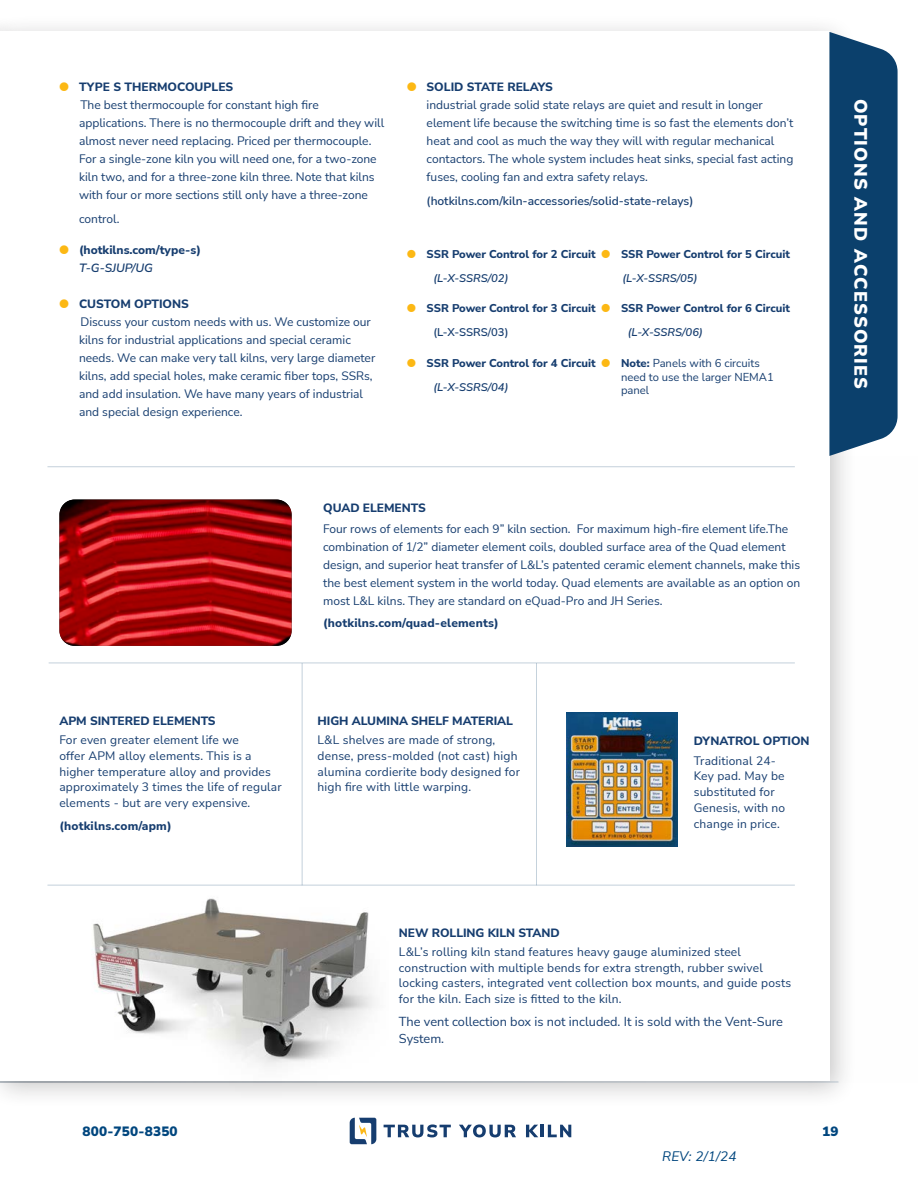
<style>
.page{position:relative;width:918px;height:1188px;background:#fff}
.page>*{position:absolute;margin:0;border:0;box-sizing:border-box;transform-origin:0 0}
.A-Major_Heading{font:900 18px "Nunito Sans";letter-spacing:.07em;color:#fff}
.t1{font:900 13.5px "Nunito Sans";letter-spacing:.015em;color:#00467e}
.t2{font:italic 13.5px "Nunito Sans";color:#00467e}
.t3{font:12.75px/16.5px "Nunito Sans";color:#163d6f}
.A-Text{font:12px/18px "Nunito Sans";color:#163d6f}
.A-Small_Header{font:800 12px "Nunito Sans";letter-spacing:-.005em;color:#163d6f}
.A-Text-2{font:800 12px/18px "Nunito Sans";letter-spacing:.015em;color:#163d6f}
.t4{font:600 12px "Nunito Sans";color:#163d6f}
.t5{font:800 11.25px/24px "Nunito Sans";color:#163d6f}
.t6{font:11.25px/13.5px "Nunito Sans";color:#163d6f}
.s1{font-weight:800}
.s2{font-weight:600;font-style:italic}
.s3{font-weight:600}
</style>
<div class="page">
<svg style="left:388px;top:1124px;width:63px;height:13px"></svg>
<svg style="left:459px;top:1124px;width:57px;height:13px"></svg>
<svg style="left:526px;top:1125px;width:12px;height:12px"></svg>
<hr style="left:540px;top:1125px;width:4px;height:12px;background:#163d6f">
<svg style="left:548px;top:1125px;width:23px;height:12px"></svg>
<div style="left:0;top:14px;width:857px;height:1095px;background:#231f20;opacity:.25"></div>
<div style="left:0;top:32px;width:829px;height:1049px;background:#fff"></div>
<img style="left:82px;top:869px;width:306px;height:276px">
<hr style="left:47px;top:885px;width:748px;height:1px;background:#0b406c">
<hr style="left:47px;top:466px;width:748px;height:1px;background:#0b406c">
<hr style="left:49px;top:663px;width:746px;height:1px;background:#0b406c">
<hr style="left:536px;top:663px;width:1px;height:222px;background:#0b406c">
<hr style="left:302px;top:663px;width:1px;height:222px;background:#0b406c">
<img style="left:567px;top:713px;width:110px;height:134px">
<img style="left:59px;top:500px;width:233px;height:146px">
<svg style="left:829px;top:32px;width:69px;height:424px;background:#1b4d75"></svg>
<p class="A-Text" style="left:79px;top:77px;width:307px"><span class="s1">TYPE S THERMOCOUPLES<br></span>The best thermocouple for constant high fire applications. There is no thermocouple drift and they will almost never need replacing. Priced per thermocouple.<br>For a single-zone kiln you will need one, for a two-zone kiln two, and for a three-zone kiln three. Note that kilns with four or more sections still only have a three-zone</p>
<p class="A-Text" style="left:79px;top:209px;width:42px">control.</p>
<p class="A-Text-2" style="left:79px;top:240px;width:123px">(hotkilns.com/type-s)<br><span class="s2">T-G-SJUP/UG</span></p>
<p class="A-Text" style="left:79px;top:295px;width:298px"><span class="s1">CUSTOM OPTIONS<br></span>Discuss your custom needs with us. We customize our kilns for industrial applications and special ceramic needs. We can make very tall kilns, very large diameter kilns, add special holes, make ceramic fiber tops, SSRs, and add insulation. We have many years of industrial and special design experience.</p>
<p class="A-Text" style="left:427px;top:77px;width:368px"><span class="s1">SOLID STATE RELAYS<br></span>industrial grade solid state relays are quiet and result in longer element life because the switching time is so fast the elements don’t heat and cool as much the way they will with regular mechanical contactors. The whole system includes heat sinks, special fast acting fuses, cooling fan and extra safety relays.</p>
<p class="t4" style="left:427px;top:192px;width:268px">(hotkilns.com/kiln-accessories/solid-state-relays)</p>
<p class="t5" style="left:433px;top:241px;width:164px;text-indent:-7px">SSR Power Control for 2 Circuit <span class="s2">(L-X-SSRS/02)</span></p>
<p class="t5" style="left:433px;top:296px;width:164px;text-indent:-7px">SSR Power Control for 3 Circuit <span class="s3">(L-X-SSRS/03)</span></p>
<p class="t5" style="left:433px;top:351px;width:164px;text-indent:-7px">SSR Power Control for 4 Circuit <span class="s2">(L-X-SSRS/04)</span></p>
<p class="t5" style="left:621px;top:241px;width:170px">SSR Power Control for 5 Circuit <span class="s2">(L-X-SSRS/05)</span></p>
<p class="t5" style="left:628px;top:296px;width:164px;text-indent:-7px">SSR Power Control for 6 Circuit <span class="s2">(L-X-SSRS/06)</span></p>
<p class="t6" style="left:621px;top:356px;width:154px"><span class="s1">Note:</span> Panels with 6 circuits need to use the larger NEMA1 panel</p>
<p class="A-Small_Header" style="left:59px;top:712px;width:158px">APM SINTERED ELEMENTS</p>
<p class="A-Text" style="left:59px;top:732px;width:224px;line-height:15.8px">For even greater element life we<br>offer APM alloy elements. This is a higher temperature alloy and provides approximately 3 times the life of regular elements - but are very expensive.</p>
<p class="A-Text-2" style="left:59px;top:816px;width:114px">(hotkilns.com/apm)</p>
<p class="A-Small_Header" style="left:323px;top:499px;width:104px">QUAD ELEMENTS</p>
<p class="A-Text" style="left:323px;top:519px;width:479px">Four rows of elements for each 9” kiln section. For maximum high-fire element life.The combination of 1/2” diameter element coils, doubled surface area of the Quad element design, and superior heat transfer of L&amp;L’s patented ceramic element channels, make this the best element system in the world today. Quad elements are available as an option on most L&amp;L kilns. They are standard on eQuad-Pro and JH Series.</p>
<p class="A-Text-2" style="left:323px;top:613px;width:177px">(hotkilns.com/quad-elements)</p>
<p class="A-Small_Header" style="left:318px;top:712px;width:197px">HIGH ALUMINA SHELF MATERIAL</p>
<p class="A-Text" style="left:318px;top:732px;width:204px;line-height:15.8px">L&amp;L shelves are made of strong, dense, press-molded (not cast) high alumina cordierite body designed for high fire with little warping.</p>
<p class="A-Small_Header" style="left:694px;top:733px;width:117px">DYNATROL OPTION</p>
<p class="A-Text" style="left:694px;top:752px;width:93px;line-height:15.8px">Traditional 24-<br>Key pad. May be substituted for<br>Genesis, with no change in price.</p>
<p class="A-Major_Heading" style="left:873px;top:99px;width:292px;rotate:90deg">OPTIONS AND ACCESSORIES</p>
<p class="A-Small_Header" style="left:399px;top:924px;width:162px">NEW ROLLING KILN STAND</p>
<p class="A-Text" style="left:399px;top:943px;width:394px;line-height:15.8px">L&amp;L’s rolling kiln stand features heavy gauge aluminized steel construction with multiple bends for extra strength, rubber swivel locking casters, integrated vent collection box mounts, and guide posts for the kiln. Each size is fitted to the kiln.</p>
<p class="t3" style="left:399px;top:1013px;width:386px">The vent collection box is not included. It is sold with the Vent-Sure<br>System.</p>
<p class="t1" style="left:82px;top:1121px;width:97px">800-750-8350</p>
<p class="t1" style="left:822px;top:1121px;width:18px">19</p>
<p class="t2" style="left:662px;top:1147px;width:76px">REV: 2/1/24</p>
</div>
